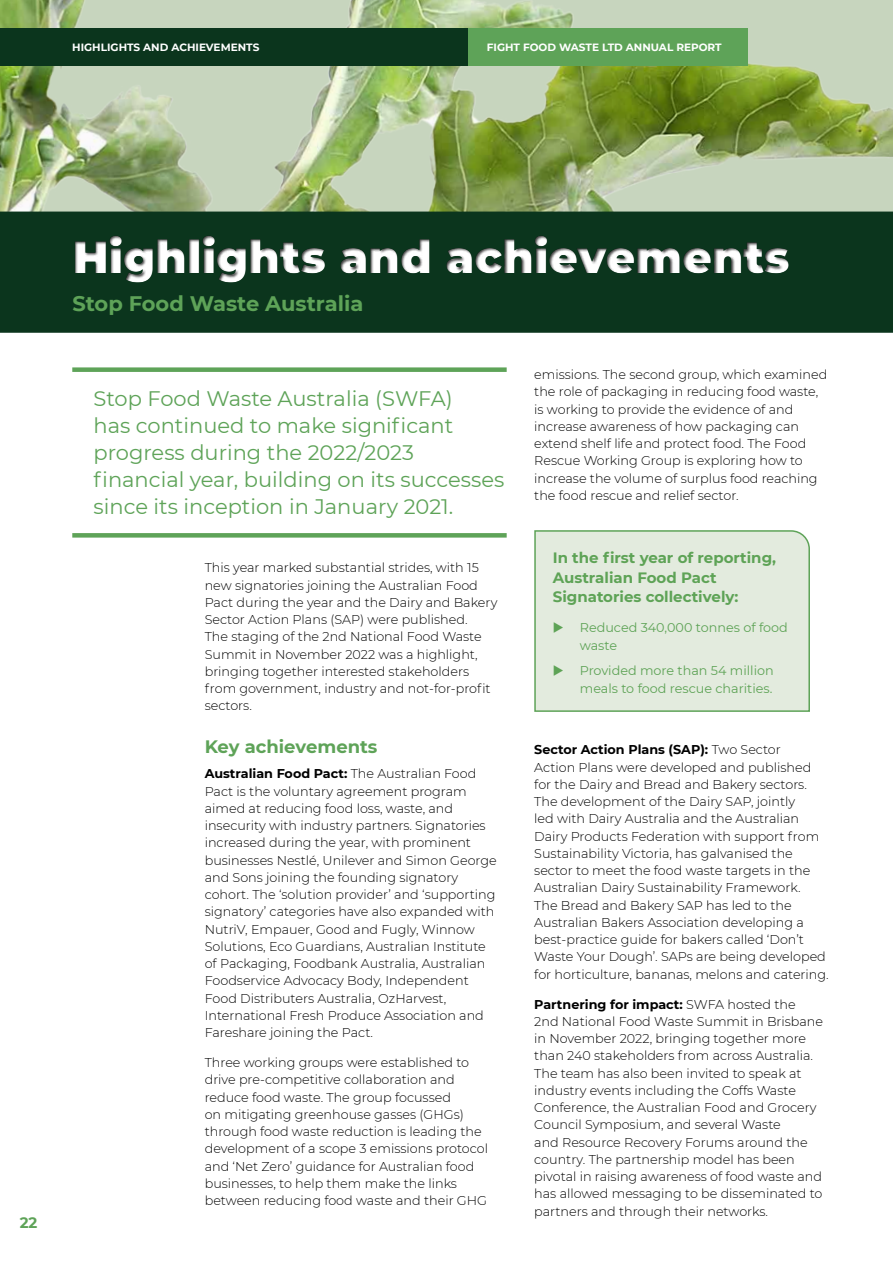
<style>
.page{position:relative;width:893px;height:1263px;background:#fff}
.page>*{position:absolute;margin:0;border:0;box-sizing:border-box;transform-origin:0 0}
.t1{font:900 45px "Montserrat";color:#fff}
.t2{font:21px/27px "Montserrat";color:#5ea358}
.t3{font:700 21px "Montserrat";color:#5ea358}
.t4{font:700 18px "Montserrat";color:#5ea358}
.t5{font:700 15px/19.5px "Montserrat";color:#5ea356}
.t6{font:700 15px "Montserrat";color:#5ea358}
.t7{font:300 12.75px/17.2px "Montserrat";color:#000}
.t8{font:12.75px/17.2px "Montserrat";color:#5ea356}
.t9{font:700 10.5px "Montserrat";color:#fff}
.s1{font-weight:700}
</style>
<div class="page">
<img style="left:0;top:0;width:893px;height:212px">
<div style="left:72px;top:367px;width:435px;height:5px;background:#5ea358"></div>
<div style="left:72px;top:533px;width:435px;height:5px;background:#5ea358"></div>
<div style="left:0;top:212px;width:893px;height:121px;background:#0b351d"></div>
<div style="left:30px;top:211px;width:863px;height:82px;background:#0b351d"></div>
<div style="left:534px;top:530px;width:276px;height:182px;background:#e3ebde"></div>
<div style="left:0;top:28px;width:747px;height:38px;background:#5ea358"></div>
<div style="left:0;top:28px;width:468px;height:38px;background:#0b351d"></div>
<p class="t9" style="left:72px;top:40px;width:73px">CEO REPORT</p>
<p class="t9" style="left:72px;top:40px;width:189px">HIGHLIGHTS AND ACHIEVEMENTS</p>
<p class="t9" style="left:487px;top:40px;width:236px">FIGHT FOOD WASTE LTD ANNUAL REPORT</p>
<p class="t6" style="left:20px;top:1212px;width:19px">22</p>
<h1 class="t1" style="left:72px;top:223px;width:719px">Highlights and achievements</h1>
<h2 class="t3" style="left:72px;top:288px;width:292px">Stop Food Waste Australia</h2>
<h2 class="t2" style="left:94px;top:384px;width:412px">Stop Food Waste Australia (SWFA)<br>has continued to make significant progress during the 2022/2023 financial year, building on its successes since its inception in January 2021.</h2>
<p class="t7" style="left:205px;top:559px;width:294px">This year marked substantial strides, with 15 new signatories joining the Australian Food Pact during the year and the Dairy and Bakery Sector Action Plans (SAP) were published.<br>The staging of the 2nd National Food Waste Summit in November 2022 was a highlight, bringing together interested stakeholders from government, industry and not-for-profit sectors.</p>
<h3 class="t4" style="left:205px;top:733px;width:174px">Key achievements</h3>
<p class="t7" style="left:205px;top:765px;width:294px"><span class="s1">Australian Food Pact:</span> The Australian Food Pact is the voluntary agreement program aimed at reducing food loss, waste, and insecurity with industry partners. Signatories increased during the year, with prominent businesses Nestlé, Unilever and Simon George and Sons joining the founding signatory cohort. The ‘solution provider’ and ‘supporting signatory’ categories have also expanded with NutriV, Empauer, Good and Fugly, Winnow Solutions, Eco Guardians, Australian Institute of Packaging, Foodbank Australia, Australian Foodservice Advocacy Body, Independent Food Distributers Australia, OzHarvest, International Fresh Produce Association and Fareshare joining the Pact.</p>
<p class="t7" style="left:205px;top:1053px;width:285px">Three working groups were established to drive pre-competitive collaboration and reduce food waste. The group focussed<br>on mitigating greenhouse gasses (GHGs) through food waste reduction is leading the development of a scope 3 emissions protocol and ‘Net Zero’ guidance for Australian food businesses, to help them make the links between reducing food waste and their GHG</p>
<p class="t7" style="left:534px;top:366px;width:295px">emissions. The second group, which examined the role of packaging in reducing food waste, is working to provide the evidence of and increase awareness of how packaging can extend shelf life and protect food. The Food Rescue Working Group is exploring how to increase the volume of surplus food reaching the food rescue and relief sector.</p>
<p class="t5" style="left:553px;top:547px;width:225px">In the first year of reporting,<br>Australian Food Pact<br>Signatories collectively:</p>
<p class="t8" style="left:580px;top:619px;width:210px">Reduced 340,000 tonnes of food waste</p>
<p class="t8" style="left:580px;top:662px;width:195px">Provided more than 54 million meals to food rescue charities.</p>
<p class="t7" style="left:534px;top:741px;width:296px"><span class="s1">Sector Action Plans (SAP):</span> Two Sector<br>Action Plans were developed and published for the Dairy and Bread and Bakery sectors.<br>The development of the Dairy SAP, jointly<br>led with Dairy Australia and the Australian Dairy Products Federation with support from Sustainability Victoria, has galvanised the sector to meet the food waste targets in the Australian Dairy Sustainability Framework.<br>The Bread and Bakery SAP has led to the Australian Bakers Association developing a best-practice guide for bakers called ‘Don’t Waste Your Dough’. SAPs are being developed for horticulture, bananas, melons and catering.</p>
<p class="t7" style="left:534px;top:995px;width:290px"><span class="s1">Partnering for impact:</span> SWFA hosted the 2nd National Food Waste Summit in Brisbane in November 2022, bringing together more than 240 stakeholders from across Australia.<br>The team has also been invited to speak at industry events including the Coffs Waste Conference, the Australian Food and Grocery Council Symposium, and several Waste<br>and Resource Recovery Forums around the country. The partnership model has been pivotal in raising awareness of food waste and has allowed messaging to be disseminated to partners and through their networks.</p>
</div>
